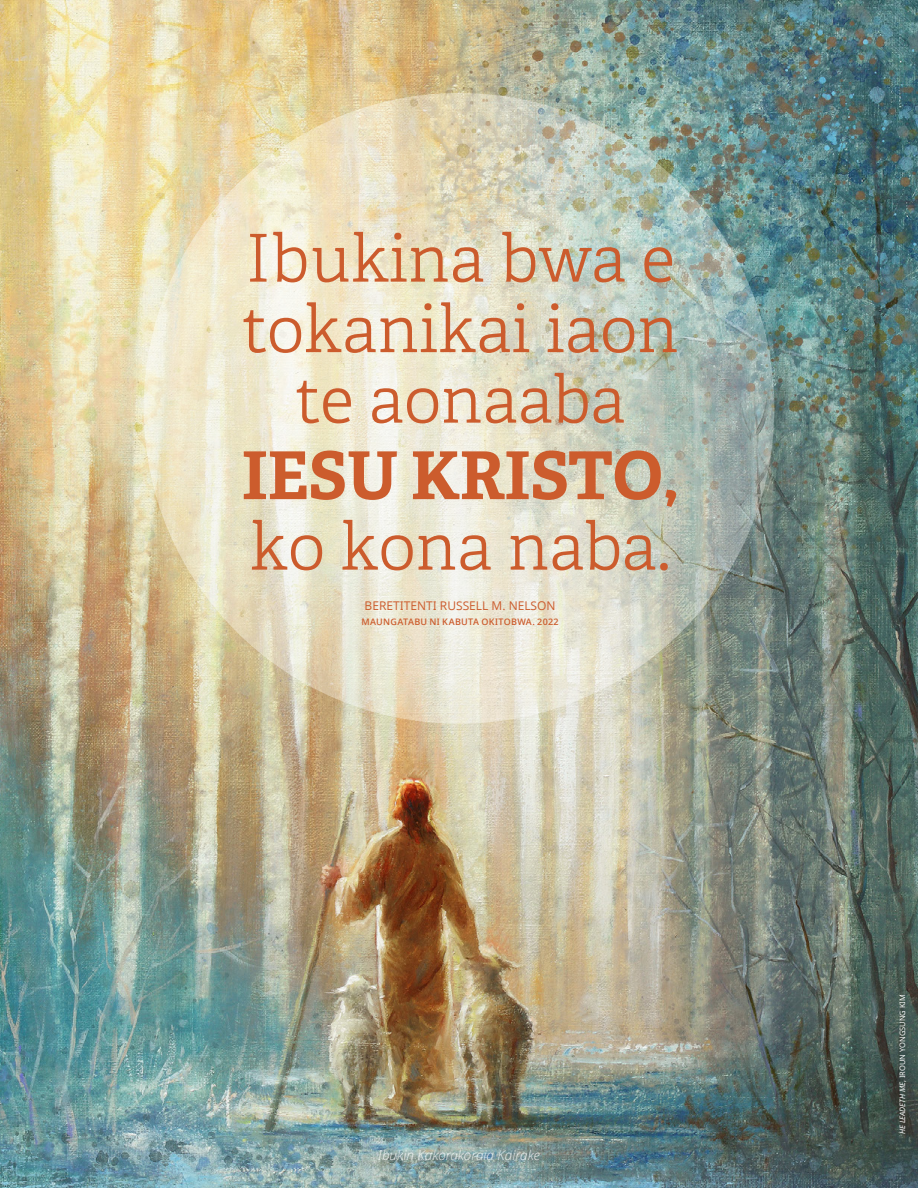
<style>
.page{position:relative;width:918px;height:1188px;background:#fff}
.page>*{position:absolute;margin:0;border:0;box-sizing:border-box;transform-origin:0 0}
.Pull_Quote_Nelson2{font:300 66px/70.5px "Helam Slablds Lat";color:#cc5c2d;text-align:center}
.Pull_Quote_Nelson2-2{font:700 66px/70.5px "Helam Slablds Lat";letter-spacing:-.01em;color:#cc5c2d}
.t1{font:italic 300 13.5px "Dots Solidlds Lat";color:#fff}
.Side_QT_Citation_cen{font:12px "Dots Solidlds Lat";color:#cc5c2d}
.Side_QT_Citation_cen-2{font:600 9px "Dots Solidlds Lat";letter-spacing:.03em;color:#cc5c2d}
.Credit{font:7.5px "Dots Solidlds Lat";color:#fff}
.s1{font-weight:300}
.s2{font-style:italic}
</style>
<div class="page">
<img style="left:0;top:0;width:918px;height:1188px">
<svg style="left:144px;top:93px;width:630px;height:631px;background:#dcdbc8"></svg>
<p class="Pull_Quote_Nelson2" style="left:242px;top:222px;width:439px">Ibukina bwa e tokanikai iaon te aonaaba</p>
<p class="Pull_Quote_Nelson2-2" style="left:241px;top:439px;width:439px">IESU KRISTO, <span class="s1">ko kona naba.</span></p>
<p class="Side_QT_Citation_cen" style="left:365px;top:597px;width:193px">BERETITENTI RUSSELL M. NELSON</p>
<p class="Side_QT_Citation_cen-2" style="left:361px;top:615px;width:199px">MAUNGATABU NI KABUTA OKITOBWA. 2022</p>
<p class="t1" style="left:378px;top:1145px;width:163px">Ibukin Kakorakoraia Kairake</p>
<p class="Credit" style="left:897px;top:1134px;width:141px;rotate:-90deg"><span class="s2">HE LEADETH ME</span>, IROUN YONGSUNG KIM</p>
</div>
